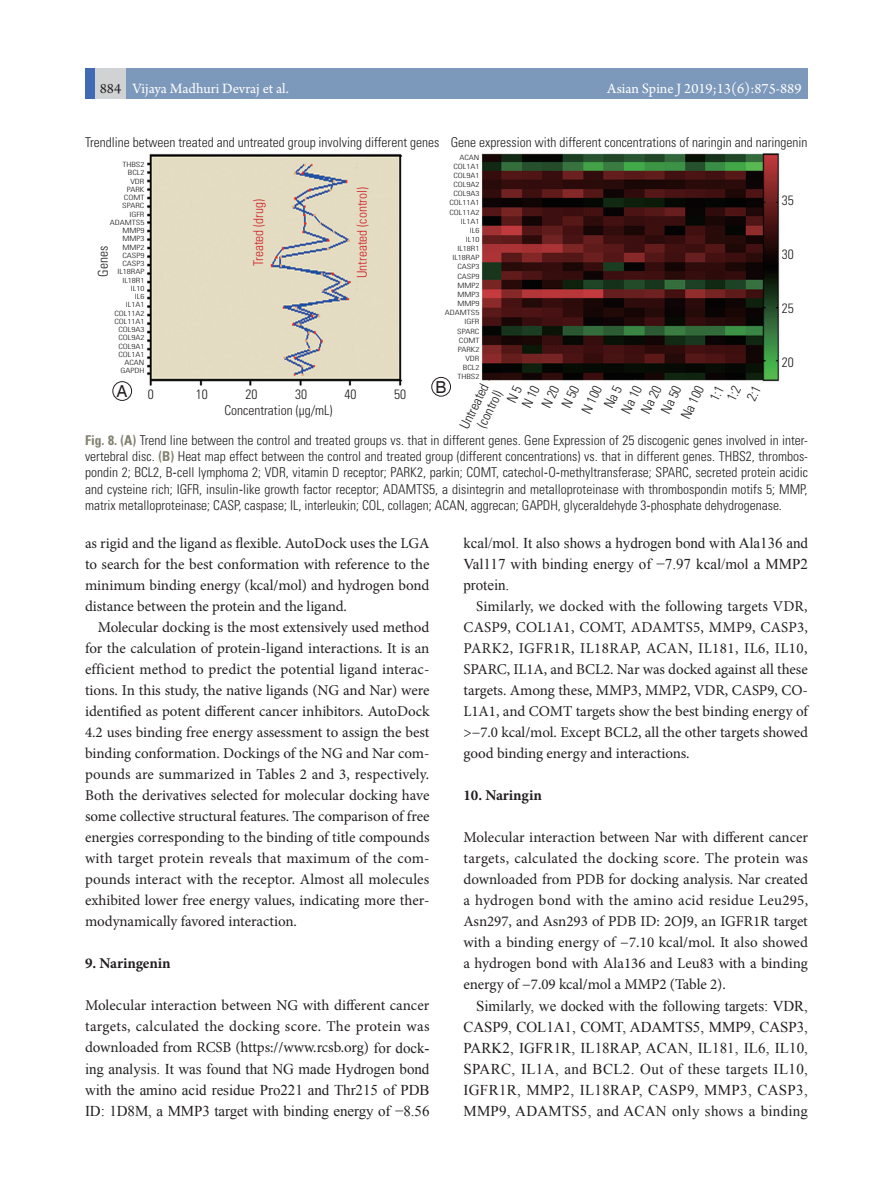
<style>
.page{position:relative;width:893px;height:1191px;background:#fff}
.page>*{position:absolute;margin:0;border:0;box-sizing:border-box;transform-origin:0 0}
.t1{font:16.5px "Helvetica";color:#231f20}
.본문_내용{font:15px/21px "Minion Pro";letter-spacing:-.005em;color:#231f20;text-align:justify}
.본문_내용_첫문단{font:15px/21px "Times New Roman";letter-spacing:-.005em;color:#231f20;text-align:justify}
.본문_내용_첫문단-2{font:15px/21px "Minion Pro";letter-spacing:-.005em;color:#231f20;text-align:justify}
.본문_내용-2{font:15px/21px "Times New Roman";letter-spacing:.015em;color:#231f20;text-align:justify}
.t2{font:15px "Arno Pro";color:#fff}
.본문_중제목{font:700 15px "Minion Pro";letter-spacing:-.005em;color:#231f20}
.표_그림설명{font:300 condensed 13.5px/16.2px "Univers LT Std";color:#231f20;text-align:justify}
.표_그림설명-2{font:300 condensed 13.5px "Univers LT Std";color:#d1232a}
.표_그림설명-3{font:300 condensed 7.2px "Univers LT Std";color:#231f20;scale:1.25 1}
.s1{color:#231f20}
.s2{font-weight:700;color:#82806e}
.s3{font-weight:400}
.s4{font-family:"Minion Pro"}
</style>
<div class="page">
<div style="left:85px;top:68px;width:58px;height:31px;background:#d1d2d4"></div>
<div style="left:126px;top:68px;width:682px;height:31px;background:#7c98bb"></div>
<div style="left:85px;top:68px;width:10px;height:31px;background:#406ab4"></div>
<img style="left:112px;top:153px;width:668px;height:248px">
<div style="left:113px;top:382px;width:19px;height:18px;background:#fff;border-radius:50%"></div>
<div style="left:113px;top:381px;width:19px;height:19px;border:1px solid #231f20;border-radius:50%"></div>
<div style="left:432px;top:377px;width:18px;height:19px;background:#fff;border-radius:50%"></div>
<div style="left:432px;top:377px;width:19px;height:19px;border:1px solid #231f20;border-radius:50%"></div>
<svg style="left:507px;top:385px;width:73px;height:16px"></svg>
<svg style="left:604px;top:385px;width:18px;height:16px"></svg>
<svg style="left:710px;top:385px;width:50px;height:16px"></svg>
<p class="t2" style="left:100px;top:80px;width:191px"><span class="s1">884</span> Vijaya Madhuri Devraj et al.</p>
<p class="t2" style="left:607px;top:80px;width:196px">Asian Spine J 2019;13(6):875-889</p>
<p class="표_그림설명" style="left:85px;top:134px;width:356px">Trendline between treated and untreated group involving different genes</p>
<p class="표_그림설명" style="left:451px;top:134px;width:358px">Gene expression with different concentrations of naringin and naringenin</p>
<p class="표_그림설명-3" style="left:459px;top:153px;width:18px">ACAN</p>
<p class="표_그림설명-3" style="left:453px;top:162px;width:22px">COL1A1</p>
<p class="표_그림설명-3" style="left:453px;top:171px;width:22px">COL9A1</p>
<p class="표_그림설명-3" style="left:453px;top:180px;width:22px">COL9A2</p>
<p class="표_그림설명-3" style="left:453px;top:189px;width:22px">COL9A3</p>
<p class="표_그림설명-3" style="left:449px;top:198px;width:25px">COL11A1</p>
<p class="표_그림설명-3" style="left:449px;top:208px;width:25px">COL11A2</p>
<p class="표_그림설명-3" style="left:461px;top:217px;width:16px">IL1A1</p>
<p class="표_그림설명-3" style="left:470px;top:226px;width:9px">IL6</p>
<p class="표_그림설명-3" style="left:466px;top:235px;width:12px">IL10</p>
<p class="표_그림설명-3" style="left:457px;top:244px;width:19px">IL18R1</p>
<p class="표_그림설명-3" style="left:452px;top:253px;width:23px">IL18RAP</p>
<p class="표_그림설명-3" style="left:457px;top:263px;width:19px">CASP3</p>
<p class="표_그림설명-3" style="left:457px;top:272px;width:19px">CASP9</p>
<p class="표_그림설명-3" style="left:457px;top:281px;width:19px">MMP2</p>
<p class="표_그림설명-3" style="left:457px;top:290px;width:19px">MMP3</p>
<p class="표_그림설명-3" style="left:457px;top:299px;width:19px">MMP9</p>
<p class="표_그림설명-3" style="left:445px;top:308px;width:29px">ADAMTS5</p>
<p class="표_그림설명-3" style="left:464px;top:317px;width:14px">IGFR</p>
<p class="표_그림설명-3" style="left:457px;top:327px;width:19px">SPARC</p>
<p class="표_그림설명-3" style="left:459px;top:336px;width:18px">COMT</p>
<p class="표_그림설명-3" style="left:458px;top:345px;width:19px">PARK2</p>
<p class="표_그림설명-3" style="left:465px;top:354px;width:13px">VDR</p>
<p class="표_그림설명-3" style="left:463px;top:363px;width:15px">BCL2</p>
<p class="표_그림설명-3" style="left:457px;top:372px;width:19px">THBS2</p>
<p class="표_그림설명-3" style="left:122px;top:160px;width:19px">THBS2</p>
<p class="표_그림설명-3" style="left:128px;top:168px;width:15px">BCL2</p>
<p class="표_그림설명-3" style="left:130px;top:177px;width:13px">VDR</p>
<p class="표_그림설명-3" style="left:127px;top:185px;width:16px">PARK</p>
<p class="표_그림설명-3" style="left:124px;top:193px;width:18px">COMT</p>
<p class="표_그림설명-3" style="left:122px;top:201px;width:19px">SPARC</p>
<p class="표_그림설명-3" style="left:129px;top:210px;width:14px">IGFR</p>
<p class="표_그림설명-3" style="left:110px;top:218px;width:29px">ADAMTS5</p>
<p class="표_그림설명-3" style="left:122px;top:226px;width:19px">MMP9</p>
<p class="표_그림설명-3" style="left:122px;top:234px;width:19px">MMP3</p>
<p class="표_그림설명-3" style="left:122px;top:243px;width:19px">MMP2</p>
<p class="표_그림설명-3" style="left:122px;top:251px;width:19px">CASP9</p>
<p class="표_그림설명-3" style="left:122px;top:259px;width:19px">CASP3</p>
<p class="표_그림설명-3" style="left:117px;top:267px;width:23px">IL18RAP</p>
<p class="표_그림설명-3" style="left:122px;top:276px;width:19px">IL18R1</p>
<p class="표_그림설명-3" style="left:131px;top:284px;width:12px">IL10</p>
<p class="표_그림설명-3" style="left:135px;top:292px;width:9px">IL6</p>
<p class="표_그림설명-3" style="left:126px;top:300px;width:16px">IL1A1</p>
<p class="표_그림설명-3" style="left:114px;top:309px;width:25px">COL11A2</p>
<p class="표_그림설명-3" style="left:114px;top:317px;width:25px">COL11A1</p>
<p class="표_그림설명-3" style="left:118px;top:325px;width:22px">COL9A3</p>
<p class="표_그림설명-3" style="left:118px;top:333px;width:22px">COL9A2</p>
<p class="표_그림설명-3" style="left:118px;top:342px;width:22px">COL9A1</p>
<p class="표_그림설명-3" style="left:118px;top:350px;width:22px">COL1A1</p>
<p class="표_그림설명-3" style="left:124px;top:358px;width:18px">ACAN</p>
<p class="표_그림설명-3" style="left:120px;top:366px;width:21px">GAPDH</p>
<p class="표_그림설명-2" style="left:354px;top:278px;width:93px;rotate:-90deg">Untreated (control)</p>
<p class="표_그림설명-2" style="left:250px;top:266px;width:69px;rotate:-90deg">Treated (drug)</p>
<p class="표_그림설명" style="left:95px;top:277px;width:32px;rotate:-90deg">Genes</p>
<p class="t1" style="left:117px;top:381px;width:13px">A</p>
<p class="t1" style="left:436px;top:377px;width:13px">B</p>
<p class="표_그림설명" style="left:456px;top:424px;width:50px;rotate:-64deg">Untreated</p>
<p class="표_그림설명" style="left:474px;top:423px;width:41px;rotate:-64deg">(control)</p>
<p class="표_그림설명" style="left:578px;top:409px;width:31px;rotate:-64deg">N 100</p>
<p class="표_그림설명" style="left:618px;top:409px;width:31px;rotate:-64deg">Na 10</p>
<p class="표_그림설명" style="left:638px;top:409px;width:31px;rotate:-64deg">Na 20</p>
<p class="표_그림설명" style="left:658px;top:409px;width:31px;rotate:-64deg">Na 50</p>
<p class="표_그림설명" style="left:677px;top:414px;width:37px;rotate:-64deg">Na 100</p>
<p class="표_그림설명" style="left:148px;top:386px;width:7px">0</p>
<p class="표_그림설명" style="left:196px;top:386px;width:13px">10</p>
<p class="표_그림설명" style="left:245px;top:386px;width:13px">20</p>
<p class="표_그림설명" style="left:295px;top:386px;width:13px">30</p>
<p class="표_그림설명" style="left:344px;top:386px;width:13px">40</p>
<p class="표_그림설명" style="left:394px;top:386px;width:13px">50</p>
<p class="표_그림설명" style="left:224px;top:402px;width:109px">Concentration (μg/mL)</p>
<p class="표_그림설명" style="left:782px;top:192px;width:13px">35</p>
<p class="표_그림설명" style="left:782px;top:246px;width:13px">30</p>
<p class="표_그림설명" style="left:782px;top:300px;width:13px">25</p>
<p class="표_그림설명" style="left:782px;top:354px;width:13px">20</p>
<p class="표_그림설명" style="left:85px;top:432px;width:724px"><span class="s2">Fig. 8. (A)</span> Trend line between the control and treated groups vs. that in different genes. Gene Expression of 25 discogenic genes involved in inter&shy;vertebral disc. <span class="s2">(B)</span> Heat map effect between the control and treated group (different concentrations) vs. that in different genes. THBS2, thrombos&shy;pondin 2; BCL2, B<span class="s3">-</span>cell lymphoma 2; VDR, vitamin D receptor; PARK2, parkin; COMT, catechol<span class="s3">-</span>O<span class="s3">-</span>methyltransferase; SPARC, secreted protein acidic and cysteine rich; IGFR, insulin<span class="s3">-</span>like growth factor receptor; ADAMTS5, a disintegrin and metalloproteinase with thrombospondin motifs 5; MMP, matrix metalloproteinase; CASP, caspase; IL, interleukin; COL, collagen; ACAN, aggrecan; GAPDH, glyceraldehyde 3<span class="s3">-</span>phosphate dehydrogenase.</p>
<p class="본문_내용" style="left:85px;top:533px;width:346px">as rigid and the ligand as flexible. AutoDock uses the LGA to search for the best conformation with reference to the minimum binding energy (kcal/mol) and hydrogen bond distance between the protein and the ligand.</p>
<p class="본문_내용" style="left:85px;top:617px;width:346px;text-indent:13px">Molecular docking is the most extensively used method for the calculation of protein-ligand interactions. It is an efficient method to predict the potential ligand interac&shy;tions. In this study, the native ligands (NG and Nar) were identified as potent different cancer inhibitors. AutoDock 4.2 uses binding free energy assessment to assign the best binding conformation. Dockings of the NG and Nar com&shy;pounds are summarized in Tables 2 and 3, respectively.<br>Both the derivatives selected for molecular docking have some collective structural features. The comparison of free energies corresponding to the binding of title compounds with target protein reveals that maximum of the com&shy;pounds interact with the receptor. Almost all molecules exhibited lower free energy values, indicating more ther&shy;modynamically favored interaction.</p>
<p class="본문_중제목" style="left:85px;top:953px;width:87px">9. Naringenin</p>
<p class="본문_내용_첫문단" style="left:85px;top:994px;width:346px"><span class="s4">Molecular interaction between NG with different cancer targets, calculated the docking score. The protein was downloaded from RCSB (https://www.rcsb.org)</span> for dock&shy;ing analysis. It was found that NG made Hydrogen bond with the amino acid residue Pro221 and Thr215 of PDB ID: 1D8M, a MMP3 target with binding energy of −8.56</p>
<p class="본문_내용_첫문단" style="left:463px;top:532px;width:346px">kcal/mol. It also shows a hydrogen bond with Ala136 and Val117 with binding energy of −7.97 kcal/mol a MMP2 protein.</p>
<p class="본문_내용" style="left:463px;top:596px;width:346px;text-indent:13px">Similarly, we docked with the following targets VDR, CASP9, COL1A1, COMT, ADAMTS5, MMP9, CASP3, PARK2, IGFR1R, IL18RAP, ACAN, IL181, IL6, IL10, SPARC, IL1A, and BCL2. Nar was docked against all these targets. Among these, MMP3, MMP2, VDR, CASP9, CO-L1A1, and COMT targets show the best binding energy of &gt;−7.0 kcal/mol. Except BCL2, all the other targets showed good binding energy and interactions.</p>
<p class="본문_중제목" style="left:463px;top:785px;width:80px">10. Naringin</p>
<p class="본문_내용_첫문단-2" style="left:463px;top:827px;width:346px">Molecular interaction between Nar with different cancer targets, calculated the docking score. The protein was downloaded from PDB for docking analysis. Nar created a hydrogen bond with the amino acid residue Leu295, Asn297, and Asn293 of PDB ID: 2OJ9, an IGFR1R target with a binding energy of −7.10 kcal/mol. It also showed a hydrogen bond with Ala136 and Leu83 with a binding energy of −7.09 kcal/mol a MMP2 (Table 2).</p>
<p class="본문_내용-2" style="left:463px;top:994px;width:346px;text-indent:13px">Similarly, we docked with the following targets: VDR, CASP9, COL1A1, COMT, ADAMTS5, MMP9, CASP3, PARK2, IGFR1R, IL18RAP, ACAN, IL181, IL6, IL10, SPARC, IL1A, and BCL2. Out of these targets IL10, IGFR1R, MMP2, IL18RAP, CASP9, MMP3, CASP3, MMP9, ADAMTS5, and ACAN only shows a binding</p>
</div>
